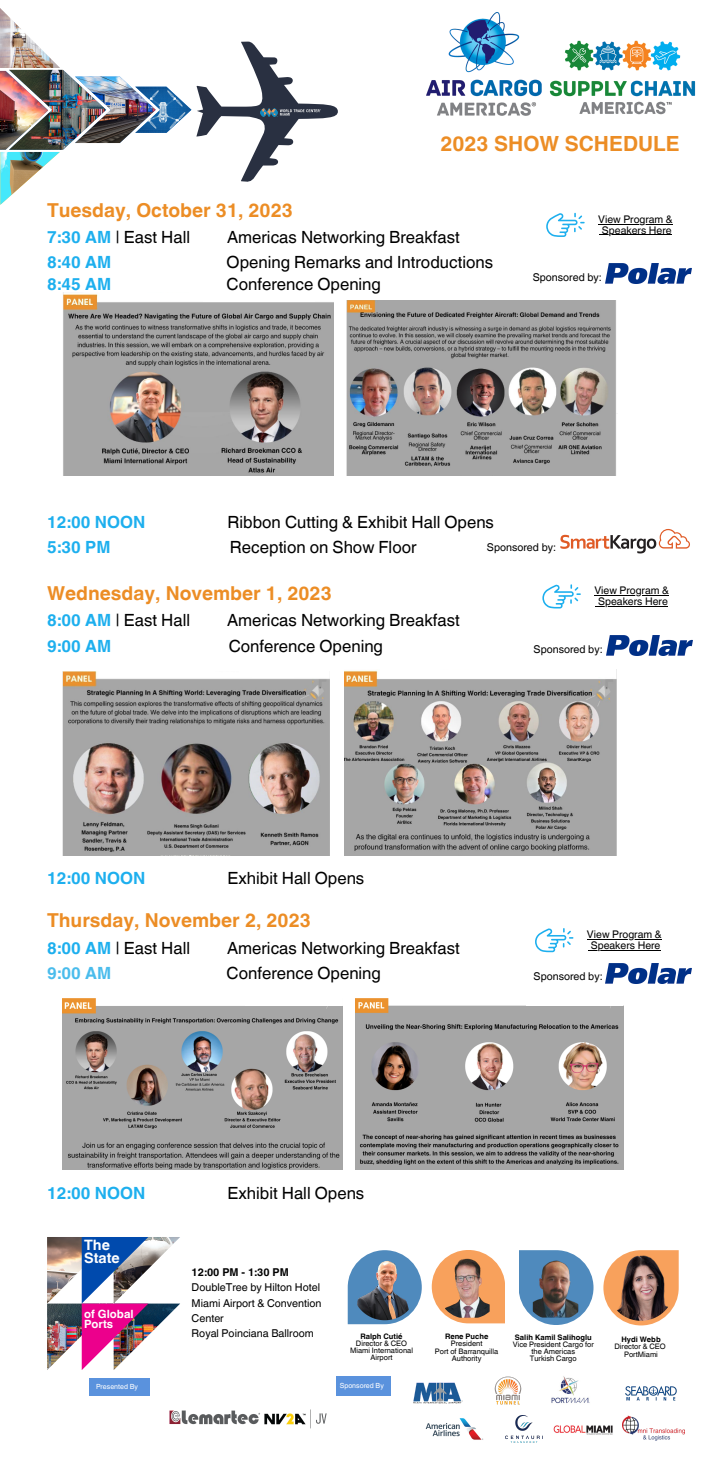
<style>
.page{position:relative;width:713px;height:1469px;background:#fff}
.page>*{position:absolute;margin:0;border:0;box-sizing:border-box;transform-origin:0 0}
.t1{font:700 20.91px "Helvetica World";color:#ec8d25}
.t2{font:700 19.2px "Helvetica World";color:#ec8d25}
.t3{font:16.8px "Helvetica World";color:#000}
.t4{font:700 16.8px "Helvetica World";color:#1dafee}
.t5{font:700 16.8px "Helvetica World";color:#4abcec}
.t6{font:700 14.34px "Helvetica World";color:#fff}
.t7{font:700 11.37px "Helvetica World";color:#fff}
.t8{font:10.8px/15.1px "Helvetica World";color:#000}
.t9{font:700 10.8px "Helvetica World";color:#000}
.t10{font:10.74px "Helvetica World";color:#000}
.t11{font:10.53px "Helvetica World";color:#000}
.t12{font:7.53px/7.1px "Helvetica World";color:#000;text-align:center}
.t13{font:700 7.53px "Helvetica World";color:#000}
.t14{font:7.05px "Helvetica World";color:#fff}
.s1{font-weight:700;color:#1dafee}
</style>
<div class="page">
<img style="left:426px;top:12px;width:116px;height:104px">
<img style="left:549px;top:40px;width:147px;height:75px">
<img style="left:606px;top:264px;width:85px;height:20px">
<img style="left:0;top:8px;width:16px;height:16px">
<img style="left:0;top:24px;width:338px;height:181px">
<img style="left:260px;top:108px;width:61px;height:9px">
<img style="left:63px;top:292px;width:271px;height:184px">
<div style="left:204px;top:289px;width:111px;height:13px;background:#fff"></div>
<div style="left:302px;top:363px;width:32px;height:51px;background:#a6a6a6"></div>
<img style="left:346px;top:301px;width:271px;height:175px">
<img style="left:63px;top:671px;width:266px;height:184px">
<div style="left:139px;top:848px;width:113px;height:7px;background:#a6a6a6"></div>
<div style="left:252px;top:670px;width:41px;height:8px;background:#fff"></div>
<img style="left:344px;top:670px;width:273px;height:185px">
<div style="left:478px;top:662px;width:120px;height:16px;background:#fff"></div>
<img style="left:356px;top:998px;width:267px;height:171px">
<div style="left:526px;top:994px;width:97px;height:12px;background:#fff"></div>
<img style="left:63px;top:998px;width:279px;height:171px">
<div style="left:245px;top:994px;width:97px;height:12px;background:#fff"></div>
<img style="left:47px;top:1237px;width:133px;height:133px">
<img style="left:82px;top:1237px;width:66px;height:133px">
<svg style="left:348px;top:1250px;width:74px;height:74px"></svg>
<img style="left:352px;top:1255px;width:65px;height:65px">
<svg style="left:603px;top:1250px;width:76px;height:75px"></svg>
<img style="left:608px;top:1254px;width:66px;height:67px">
<svg style="left:519px;top:1250px;width:74px;height:75px"></svg>
<img style="left:522px;top:1254px;width:67px;height:67px">
<svg style="left:432px;top:1250px;width:73px;height:73px"></svg>
<img style="left:436px;top:1254px;width:65px;height:65px;border-radius:50%">
<img style="left:413px;top:1382px;width:50px;height:22px">
<img style="left:425px;top:1418px;width:59px;height:22px">
<img style="left:494px;top:1376px;width:27px;height:28px">
<img style="left:625px;top:1386px;width:52px;height:15px">
<img style="left:553px;top:1425px;width:60px;height:10px">
<img style="left:169px;top:1409px;width:158px;height:20px">
<div style="left:90px;top:1377px;width:60px;height:18px;background:#5a92dd"></div>
<img style="left:607px;top:635px;width:85px;height:20px">
<img style="left:606px;top:964px;width:85px;height:20px">
<svg style="left:560px;top:529px;width:130px;height:24px"></svg>
<svg style="left:546px;top:213px;width:38px;height:24px"></svg>
<hr style="left:598px;top:223px;width:75px;height:1px;background:#000">
<hr style="left:602px;top:234px;width:69px;height:1px;background:#000">
<svg style="left:542px;top:584px;width:39px;height:24px"></svg>
<hr style="left:594px;top:595px;width:75px;height:1px;background:#000">
<hr style="left:598px;top:606px;width:70px;height:1px;background:#000">
<svg style="left:535px;top:928px;width:38px;height:24px"></svg>
<hr style="left:587px;top:939px;width:74px;height:1px;background:#000">
<hr style="left:591px;top:949px;width:69px;height:1px;background:#000">
<img style="left:505px;top:1416px;width:35px;height:26px">
<div style="left:336px;top:1376px;width:55px;height:19px;background:#5a92dd"></div>
<img style="left:551px;top:1376px;width:39px;height:28px">
<img style="left:622px;top:1415px;width:62px;height:26px">
<p class="t1" style="left:440px;top:126px;width:241px">2023 SHOW SCHEDULE</p>
<p class="t2" style="left:47px;top:194px;width:247px">Tuesday, October 31, 2023</p>
<p class="t3" style="left:47px;top:227px;width:144px"><span class="s1">7:30 AM</span> | East Hall</p>
<p class="t3" style="left:227px;top:227px;width:234px">Americas Networking Breakfast</p>
<p class="t4" style="left:47px;top:248px;width:66px">8:40 AM</p>
<p class="t3" style="left:227px;top:252px;width:268px">Opening Remarks and Introductions</p>
<p class="t4" style="left:47px;top:271px;width:66px">8:45 AM</p>
<p class="t3" style="left:227px;top:274px;width:156px">Conference Opening</p>
<p class="t11" style="left:598px;top:213px;width:76px">View Program &amp;</p>
<p class="t11" style="left:602px;top:224px;width:71px">Speakers Here</p>
<p class="t10" style="left:533px;top:271px;width:71px">Sponsored by:</p>
<p class="t4" style="left:47px;top:508px;width:100px">12:00 NOON</p>
<p class="t3" style="left:228px;top:512px;width:268px">Ribbon Cutting &amp; Exhibit Hall Opens</p>
<p class="t4" style="left:47px;top:534px;width:65px">5:30 PM</p>
<p class="t3" style="left:230px;top:538px;width:188px">Reception on Show Floor</p>
<p class="t10" style="left:487px;top:540px;width:71px">Sponsored by:</p>
<p class="t2" style="left:47px;top:578px;width:286px">Wednesday, November 1, 2023</p>
<p class="t3" style="left:47px;top:611px;width:144px"><span class="s1">8:00 AM</span> | East Hall</p>
<p class="t3" style="left:227px;top:611px;width:234px">Americas Networking Breakfast</p>
<p class="t4" style="left:47px;top:632px;width:66px">9:00 AM</p>
<p class="t3" style="left:229px;top:636px;width:156px">Conference Opening</p>
<p class="t11" style="left:594px;top:585px;width:76px">View Program &amp;</p>
<p class="t11" style="left:598px;top:595px;width:71px">Speakers Here</p>
<p class="t10" style="left:533px;top:643px;width:71px">Sponsored by:</p>
<p class="t4" style="left:47px;top:864px;width:100px">12:00 NOON</p>
<p class="t3" style="left:228px;top:868px;width:138px">Exhibit Hall Opens</p>
<p class="t2" style="left:47px;top:905px;width:265px">Thursday, November 2, 2023</p>
<p class="t3" style="left:47px;top:938px;width:144px"><span class="s1">8:00 AM</span> | East Hall</p>
<p class="t3" style="left:227px;top:938px;width:234px">Americas Networking Breakfast</p>
<p class="t5" style="left:47px;top:959px;width:66px">9:00 AM</p>
<p class="t3" style="left:227px;top:963px;width:156px">Conference Opening</p>
<p class="t11" style="left:587px;top:928px;width:76px">View Program &amp;</p>
<p class="t11" style="left:591px;top:939px;width:71px">Speakers Here</p>
<p class="t10" style="left:533px;top:970px;width:71px">Sponsored by:</p>
<p class="t4" style="left:47px;top:1179px;width:100px">12:00 NOON</p>
<p class="t3" style="left:228px;top:1183px;width:138px">Exhibit Hall Opens</p>
<p class="t6" style="left:84px;top:1233px;width:27px">The</p>
<p class="t6" style="left:84px;top:1246px;width:37px">State</p>
<p class="t7" style="left:84px;top:1304px;width:51px">of Global</p>
<p class="t7" style="left:84px;top:1315px;width:31px">Ports</p>
<p class="t14" style="left:96px;top:1382px;width:43px">Presented By</p>
<p class="t9" style="left:192px;top:1264px;width:99px">12:00 PM - 1:30 PM</p>
<p class="t8" style="left:192px;top:1280px;width:130px">DoubleTree by Hilton Hotel</p>
<p class="t8" style="left:192px;top:1295px;width:131px">Miami Airport &amp; Convention<br>Center</p>
<p class="t8" style="left:192px;top:1325px;width:124px">Royal Poinciana Ballroom</p>
<p class="t13" style="left:360px;top:1330px;width:44px">Ralph Cutié</p>
<p class="t12" style="left:356px;top:1340px;width:53px">Director &amp; CEO</p>
<p class="t12" style="left:350px;top:1347px;width:64px">Miami International<br>Airport</p>
<p class="t14" style="left:340px;top:1381px;width:46px">Sponsored By</p>
<p class="t13" style="left:445px;top:1330px;width:45px">Rene Puche</p>
<p class="t12" style="left:451px;top:1340px;width:33px">President</p>
<p class="t12" style="left:435px;top:1347px;width:65px;line-height:7.5px">Port of Barranquilla<br>Authority</p>
<p class="t13" style="left:515px;top:1331px;width:78px">Salih Kamil Salihoglu</p>
<p class="t12" style="left:513px;top:1341px;width:83px">Vice President Cargo for the Americas</p>
<p class="t12" style="left:530px;top:1355px;width:48px">Turkish Cargo</p>
<p class="t13" style="left:621px;top:1333px;width:41px">Hydi Webb</p>
<p class="t12" style="left:614px;top:1343px;width:53px">Director &amp; CEO</p>
<p class="t12" style="left:624px;top:1351px;width:35px">PortMiami</p>
</div>
